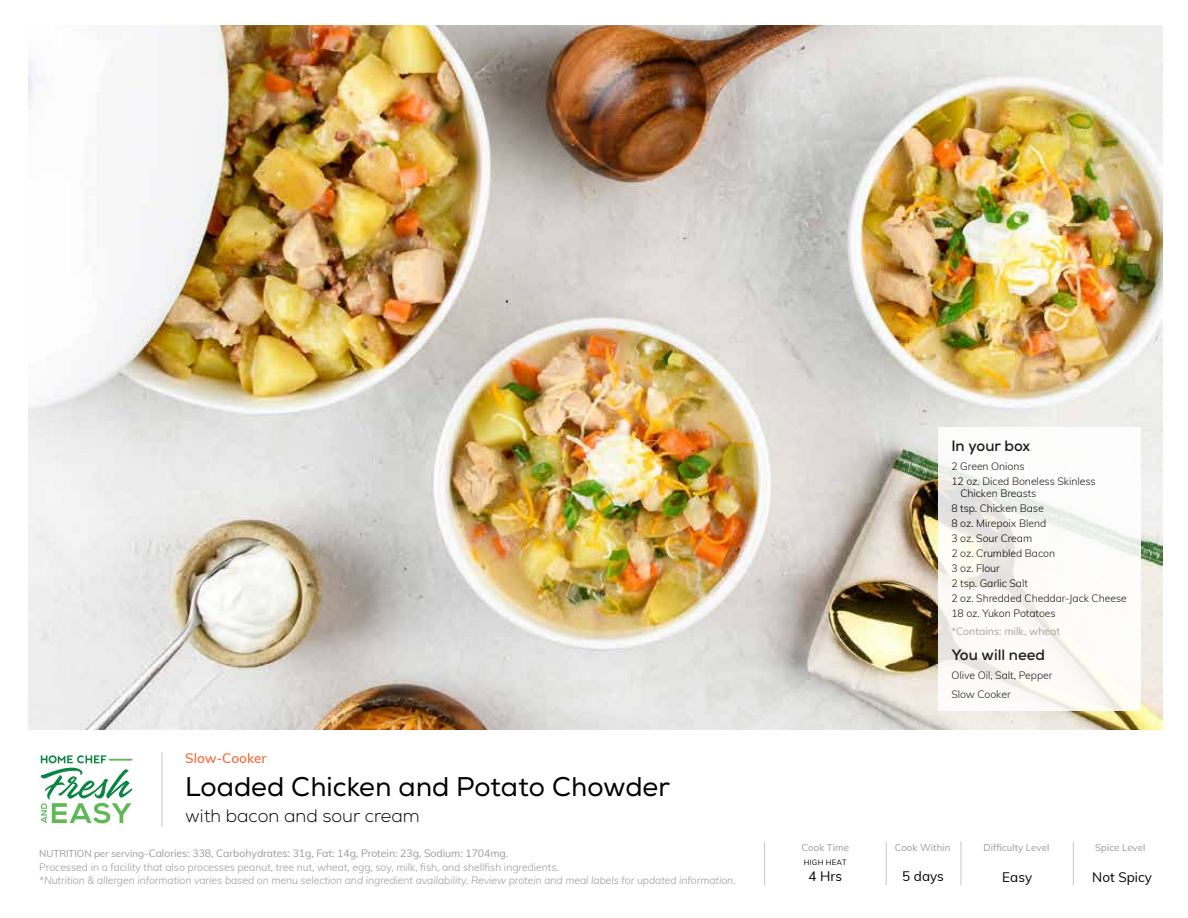
<style>
.page{position:relative;width:1188px;height:918px;background:#fff}
.page>*{position:absolute;margin:0;border:0;box-sizing:border-box;transform-origin:0 0}
.t1{font:27px "Nexa";color:#000}
.t2{font:300 18px "Nexa";color:#000}
.t3{font:700 15px "Nexa";color:#000}
.t4{font:13.5px "Muli";color:#000}
.t5{font:600 13.5px "Muli";color:#f36c3d}
.t6{font:300 10.5px/15px "Muli";letter-spacing:-.005em;color:#000}
.t7{font:300 10.5px/13.5px "Muli";letter-spacing:-.005em;color:#9a9a9a}
.t8{font:italic 300 10.5px "Muli";letter-spacing:-.005em;color:#9a9a9a}
.t9{font:10.5px "Muli";color:#9a9a9a}
.t10{font:9.75px "Muli";color:#9a9a9a}
.t11{font:7.5px "Muli";letter-spacing:.03em;color:#000}
.s1{font-weight:400;font-size:9.75px}
.s2{font-weight:400}
</style>
<div class="page">
<img style="left:29px;top:26px;width:1133px;height:704px">
<hr style="left:162px;top:752px;width:1px;height:75px;background:#c7c6c5">
<svg style="left:938px;top:427px;width:203px;height:284px"></svg>
<svg style="left:41px;top:755px;width:91px;height:68px"></svg>
<hr style="left:886px;top:842px;width:1px;height:43px;background:#c7c6c5">
<hr style="left:961px;top:842px;width:1px;height:43px;background:#c7c6c5">
<hr style="left:1073px;top:842px;width:1px;height:43px;background:#c7c6c5">
<hr style="left:764px;top:842px;width:1px;height:43px;background:#c7c6c5">
<p class="t5" style="left:185px;top:749px;width:83px">Slow-Cooker</p>
<h1 class="t1" style="left:185px;top:771px;width:486px">Loaded Chicken and Potato Chowder</h1>
<h2 class="t2" style="left:185px;top:805px;width:236px">with bacon and sour cream</h2>
<p class="t7" style="left:39px;top:846px;width:521px"><span class="s1">NUTRITION per serving–</span><span class="s2">Calories: 338, Carbohydrates: 31g, Fat: 14g, Protein: 23g, Sodium: 1704mg.<br></span>Processed in a facility that also processes peanut, tree nut, wheat, egg, soy, milk, fish, and shellfish ingredients.</p>
<p class="t8" style="left:39px;top:873px;width:698px">*Nutrition &amp; allergen information varies based on menu selection and ingredient availability. Review protein and meal labels for updated information.</p>
<h3 class="t3" style="left:951px;top:437px;width:80px">In your box</h3>
<p class="t6" style="left:951px;top:458px;width:146px">2 Green Onions<br>12 oz. Diced Boneless Skinless</p>
<p class="t6" style="left:951px;top:485px;width:177px;text-indent:9px">Chicken Breasts<br>8 tsp. Chicken Base<br>8 oz. Mirepoix Blend<br>3 oz. Sour Cream<br>2 oz. Crumbled Bacon<br>3 oz. Flour<br>2 tsp. Garlic Salt<br>2 oz. Shredded Cheddar-Jack Cheese<br>18 oz. Yukon Potatoes</p>
<p class="t9" style="left:951px;top:624px;width:110px">*Contains: milk, wheat</p>
<h3 class="t3" style="left:951px;top:645px;width:95px">You will need</h3>
<p class="t6" style="left:951px;top:665px;width:103px;line-height:18.8px">Olive Oil, Salt, Pepper<br>Slow Cooker</p>
<p class="t10" style="left:802px;top:841px;width:49px">Cook Time</p>
<p class="t10" style="left:895px;top:841px;width:57px">Cook Within</p>
<p class="t10" style="left:984px;top:841px;width:67px">Difficulty Level</p>
<p class="t10" style="left:1095px;top:841px;width:52px">Spice Level</p>
<p class="t11" style="left:804px;top:857px;width:44px">HIGH HEAT</p>
<p class="t4" style="left:808px;top:866px;width:35px">4 Hrs</p>
<p class="t4" style="left:902px;top:866px;width:43px">5 days</p>
<p class="t4" style="left:1002px;top:867px;width:31px">Easy</p>
<p class="t4" style="left:1092px;top:867px;width:61px">Not Spicy</p>
</div>
